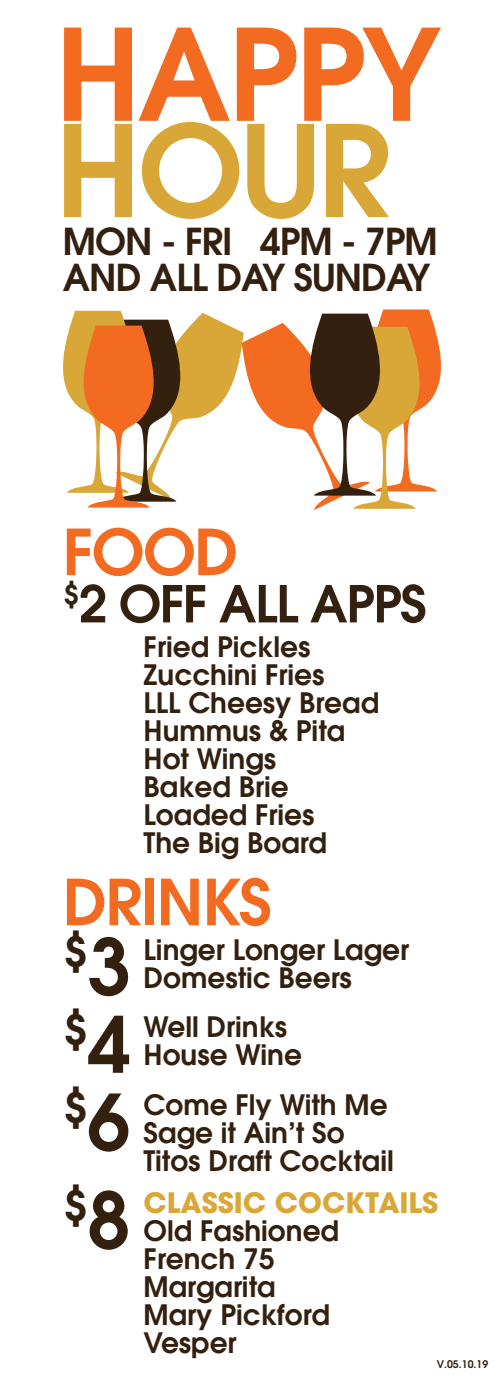
<style>
.page{position:relative;width:504px;height:1386px;background:#fff}
.page>*{position:absolute;margin:0;border:0;box-sizing:border-box;transform-origin:0 0}
.t1{font:600 126px "Avant Garde";letter-spacing:-.025em;color:#f36a21}
.t2{font:600 126px "Avant Garde";color:#d8a737}
.t3{font:600 63px "Avant Garde";letter-spacing:-.025em;color:#f36a21}
.t4{font:600 50.57px "Avant Garde";letter-spacing:-.025em;color:#33200f}
.t5{font:600 44.98px "Avant Garde";color:#33200f}
.t6{font:600 36.93px/36.1px "Avant Garde";letter-spacing:-.025em;color:#33200f}
.t7{font:600 28px/28px "Avant Garde";color:#33200f}
.t8{font:700 28px "Avant Garde";color:#d8a737}
.t9{font:600 10.5px "Avant Garde";color:#33200f}
.s1{font-size:77.17px}
</style>
<div class="page">
<svg style="left:63px;top:309px;width:378px;height:201px"></svg>
<h1 class="t1" style="left:55px;top:-8px;width:387px">HAPPY</h1>
<h1 class="t2" style="left:55px;top:88px;width:337px">HOUR</h1>
<h3 class="t6" style="left:63px;top:222px;width:376px">MON - FRI 4PM - 7PM<br>AND ALL DAY SUNDAY</h3>
<h2 class="t3" style="left:63px;top:511px;width:177px">FOOD</h2>
<h3 class="t4" style="left:63px;top:571px;width:365px"><sup>$</sup>2 OFF ALL APPS</h3>
<p class="t7" style="left:144px;top:632px;width:237px">Fried Pickles<br>Zucchini Fries<br>LLL Cheesy Bread<br>Hummus &amp; Pita<br>Hot Wings<br>Baked Brie<br>Loaded Fries<br>The Big Board</p>
<h2 class="t3" style="left:63px;top:861px;width:210px">DRINKS</h2>
<p class="t7" style="left:144px;top:935px;width:267px">Linger Longer Lager<br>Domestic Beers</p>
<h3 class="t5" style="left:63px;top:923px;width:69px">$<span class="s1">3</span></h3>
<h3 class="t5" style="left:63px;top:1001px;width:69px">$<span class="s1">4</span></h3>
<h3 class="t5" style="left:63px;top:1079px;width:69px">$<span class="s1">6</span></h3>
<h3 class="t5" style="left:63px;top:1177px;width:69px">$<span class="s1">8</span></h3>
<p class="t7" style="left:144px;top:1012px;width:160px">Well Drinks<br>House Wine</p>
<p class="t7" style="left:144px;top:1090px;width:252px">Come Fly With Me<br>Sage it Ain’t So<br>Titos Draft Cocktail</p>
<p class="t8" style="left:144px;top:1184px;width:296px">CLASSIC COCKTAILS</p>
<p class="t7" style="left:144px;top:1216px;width:197px">Old Fashioned<br>French 75<br>Margarita<br>Mary Pickford<br>Vesper</p>
<p class="t9" style="left:437px;top:1358px;width:53px">V.05.10.19</p>
</div>
